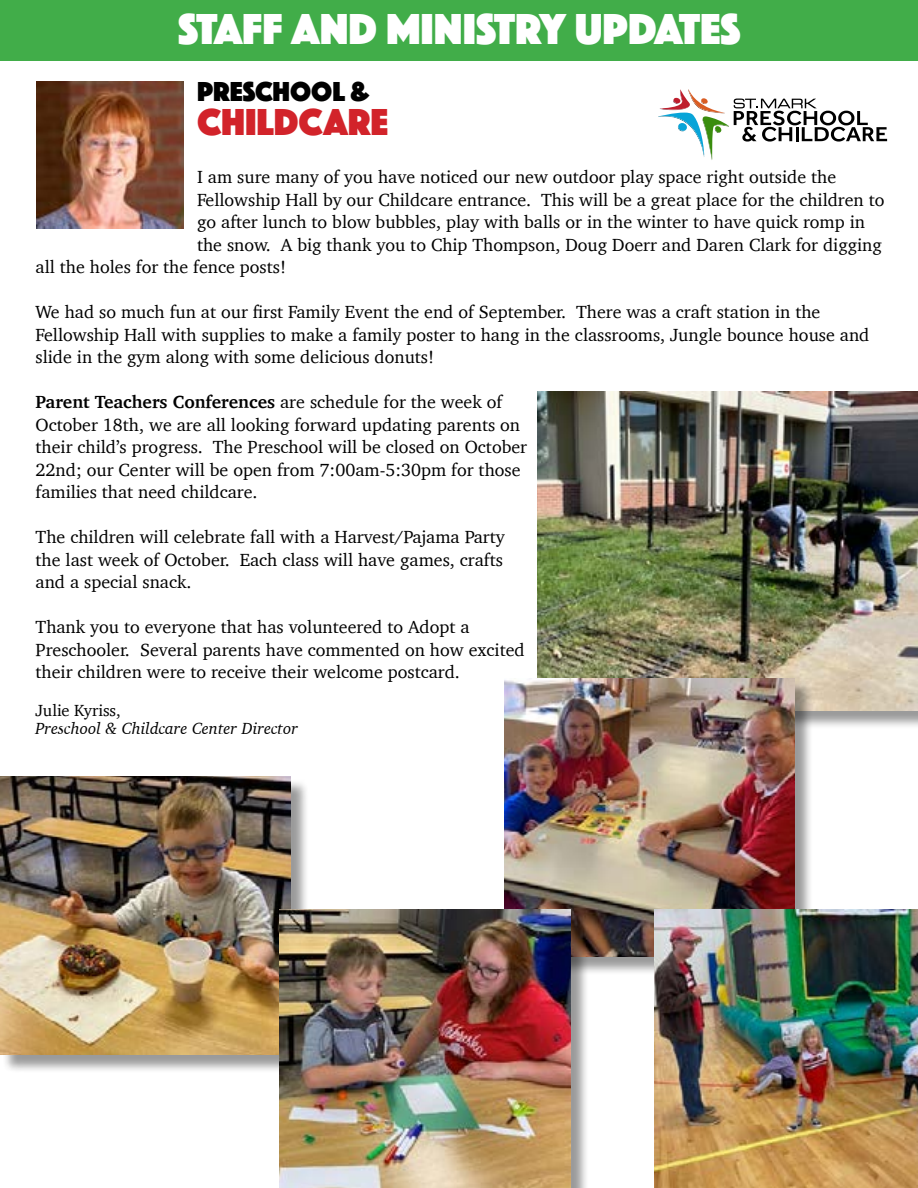
<style>
.page{position:relative;width:918px;height:1188px;background:#fff}
.page>*{position:absolute;margin:0;border:0;box-sizing:border-box;transform-origin:0 0}
.t1{font:45px "Phosphate Solid";color:#fff}
.t2{font:39px "Phosphate Solid";color:#d2232a}
.t3{font:28.5px "Phosphate Solid";color:#000}
.t4{font:18px/22.5px "Charter";color:#000}
.t5{font:italic 16.5px "Charter";color:#000}
.t6{font:16.5px "Charter";color:#000}
.s1{font-weight:700}
</style>
<div class="page">
<div style="left:0;top:0;width:918px;height:60px;background:#41ad49"></div>
<img style="left:37px;top:82px;width:147px;height:147px">
<svg style="left:658px;top:89px;width:229px;height:71px"></svg>
<img style="left:537px;top:392px;width:381px;height:318px">
<div style="left:3px;top:779px;width:306px;height:294px;background:#000;opacity:.4"></div>
<img style="left:0;top:777px;width:291px;height:278px">
<div style="left:507px;top:681px;width:306px;height:294px;background:#000;opacity:.4"></div>
<img style="left:504px;top:678px;width:291px;height:278px">
<div style="left:282px;top:912px;width:306px;height:276px;background:#000;opacity:.4"></div>
<img style="left:280px;top:910px;width:290px;height:278px">
<img style="left:654px;top:910px;width:264px;height:278px">
<h1 class="t1" style="left:178px;top:-3px;width:564px">STAFF AND MINISTRY UPDATES</h1>
<h3 class="t3" style="left:197px;top:71px;width:174px">PRESCHOOL &amp;</h3>
<h2 class="t2" style="left:197px;top:95px;width:193px">CHILDCARE</h2>
<p class="t4" style="left:197px;top:166px;width:641px">I am sure many of you have noticed our new outdoor play space right outside the</p>
<p class="t4" style="left:197px;top:188px;width:689px">Fellowship Hall by our Childcare entrance. This will be a great place for the children to</p>
<p class="t4" style="left:197px;top:211px;width:669px">go after lunch to blow bubbles, play with balls or in the winter to have quick romp in</p>
<p class="t4" style="left:197px;top:233px;width:686px">the snow. A big thank you to Chip Thompson, Doug Doerr and Daren Clark for digging</p>
<p class="t4" style="left:36px;top:256px;width:252px">all the holes for the fence posts!</p>
<p class="t4" style="left:36px;top:301px;width:835px">We had so much fun at our first Family Event the end of September. There was a craft station in the<br>Fellowship Hall with supplies to make a family poster to hang in the classrooms, Jungle bounce house and slide in the gym along with some delicious donuts!</p>
<p class="t4" style="left:36px;top:391px;width:493px"><span class="s1">Parent Teachers Conferences</span> are schedule for the week of October 18th, we are all looking forward updating parents on their child’s progress. The Preschool will be closed on October 22nd; our Center will be open from 7:00am-5:30pm for those families that need childcare.</p>
<p class="t4" style="left:36px;top:526px;width:471px;text-align:justify">The children will celebrate fall with a Harvest/Pajama Party the last week of October. Each class will have games, crafts and a special snack.</p>
<p class="t4" style="left:36px;top:616px;width:491px">Thank you to everyone that has volunteered to Adopt a<br>Preschooler. Several parents have commented on how excited their children were to receive their welcome postcard.</p>
<p class="t6" style="left:36px;top:696px;width:87px">Julie Kyriss,</p>
<p class="t5" style="left:36px;top:714px;width:264px">Preschool &amp; Childcare Center Director</p>
</div>
